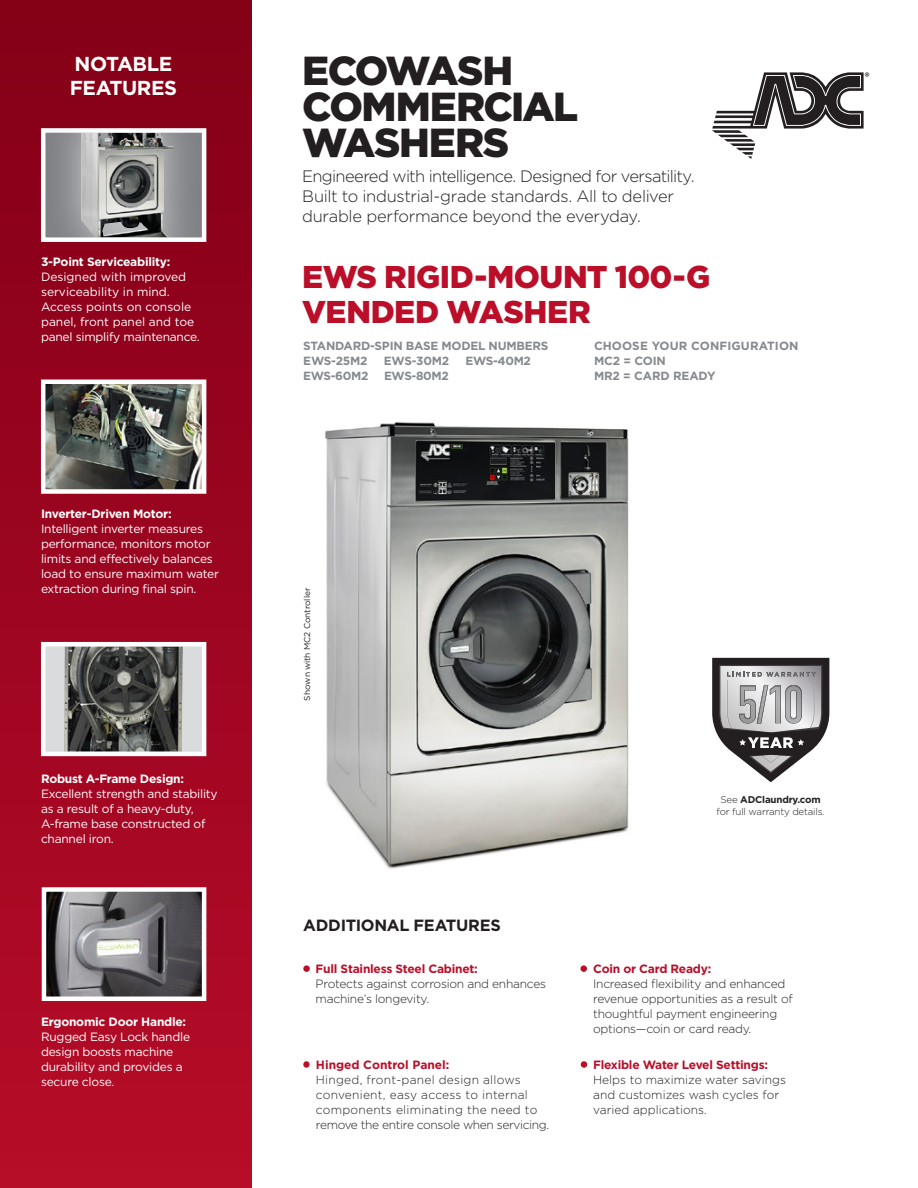
<style>
.page{position:relative;width:918px;height:1188px;background:#fff}
.page>*{position:absolute;margin:0;border:0;box-sizing:border-box;transform-origin:0 0}
.t1{font:900 40.5px/36px "Gotham";letter-spacing:-.035em;color:#231f20}
.t2{font:900 31.5px/34.5px "Gotham";letter-spacing:-.015em;color:#ba0e29}
.t3{font:700 20.25px/24.2px "Gotham";letter-spacing:-.02em;color:#fff}
.t4{font:300 16.5px/19.8px "Gotham";letter-spacing:-.03em;color:#231f20}
.t5{font:700 16.2px "Gotham";letter-spacing:-.02em;color:#231f20}
.t6{font:12px/15px "Gotham";letter-spacing:-.02em;color:#fff}
.t7{font:300 12px/15px "Gotham";letter-spacing:-.02em;color:#231f20}
.t8{font:300 12px/15px "Gotham";letter-spacing:.02em;color:#231f20}
.t9{font:12px/15px "Gotham";color:#fff}
.t10{font:300 12px/15px "Gotham";color:#231f20}
.t11{font:700 12px "Gotham";letter-spacing:-.02em;color:#fff}
.t12{font:700 11.85px/15px "Gotham";letter-spacing:-.02em;color:#868a8e}
.t13{font:700 11.85px "Gotham";letter-spacing:.01em;color:#868a8e}
.t14{font:300 9.75px "Gotham";letter-spacing:-.02em;color:#231f20}
.t15{font:700 9.75px "Gotham";letter-spacing:-.02em;color:#231f20}
.t16{font:8.4px "Gotham";letter-spacing:-.005em;color:#231f20}
.s1{font-size:11.25px}
.s2{font-weight:300}
.s3{font-weight:700;color:#ba0e29}
</style>
<div class="page">
<div style="left:0;top:0;width:252px;height:1188px;background:linear-gradient(to bottom,#840017,#b60c29)"></div>
<svg style="left:712px;top:658px;width:117px;height:124px"></svg>
<img style="left:325px;top:422px;width:304px;height:447px">
<svg style="left:712px;top:72px;width:157px;height:87px"></svg>
<div style="left:303px;top:965px;width:7px;height:7px;background:#ba0e29;border-radius:50%"></div>
<div style="left:581px;top:965px;width:6px;height:7px;background:#ba0e29;border-radius:50%"></div>
<div style="left:581px;top:1061px;width:6px;height:7px;background:#ba0e29;border-radius:50%"></div>
<svg style="left:303px;top:1061px;width:7px;height:7px"></svg>
<svg style="left:39px;top:640px;width:170px;height:118px;background:#847c7c"></svg>
<svg style="left:39px;top:126px;width:170px;height:118px;background:#9b9496"></svg>
<svg style="left:39px;top:377px;width:170px;height:119px;background:#756d6a"></svg>
<svg style="left:39px;top:885px;width:170px;height:118px;background:#857a7e"></svg>
<p class="t3" style="left:70px;top:52px;width:109px">NOTABLE<br>FEATURES</p>
<p class="t11" style="left:41px;top:254px;width:131px">3-Point Serviceability:</p>
<p class="t9" style="left:41px;top:269px;width:160px">Designed with improved serviceability in mind.<br>Access points on console panel, front panel and toe panel simplify maintenance.</p>
<p class="t11" style="left:41px;top:506px;width:132px">Inverter-Driven Motor:</p>
<p class="t6" style="left:41px;top:521px;width:179px">Intelligent inverter measures performance, monitors motor limits and effectively balances load to ensure maximum water extraction during final spin.</p>
<p class="t11" style="left:41px;top:771px;width:145px">Robust A-Frame Design:</p>
<p class="t6" style="left:41px;top:786px;width:178px">Excellent strength and stability as a result of a heavy-duty,<br>A-frame base constructed of channel iron.</p>
<p class="t11" style="left:41px;top:1014px;width:147px">Ergonomic Door Handle:</p>
<p class="t6" style="left:41px;top:1029px;width:151px">Rugged Easy Lock handle design boosts machine durability and provides a secure close<span class="s1">.</span></p>
<p class="t1" style="left:302px;top:52px;width:277px">ECOWASH<br>COMMERCIAL<br>WASHERS</p>
<p class="t4" style="left:302px;top:166px;width:394px">Engineered with intelligence. Designed for versatility.<br>Built to industrial-grade standards. All to deliver durable performance beyond the everyday.</p>
<p class="t2" style="left:302px;top:260px;width:410px">EWS RIGID-MOUNT 100-G<br>VENDED WASHER</p>
<p class="t12" style="left:303px;top:338px;width:247px">STANDARD-SPIN BASE MODEL NUMBERS</p>
<p class="t12" style="left:303px;top:353px;width:66px">EWS-25M2</p>
<p class="t12" style="left:384px;top:353px;width:67px">EWS-30M2</p>
<p class="t12" style="left:466px;top:353px;width:67px">EWS-40M2</p>
<p class="t12" style="left:303px;top:368px;width:67px">EWS-60M2</p>
<p class="t12" style="left:384px;top:368px;width:66px">EWS-80M2</p>
<p class="t13" style="left:594px;top:338px;width:206px">CHOOSE YOUR CONFIGURATION</p>
<p class="t12" style="left:594px;top:353px;width:123px">MC2 = COIN<br>MR2 = CARD READY</p>
<p class="t16" style="left:302px;top:701px;width:114px;rotate:-90deg">Shown with MC2 Controller</p>
<p class="t15" style="left:721px;top:793px;width:102px"><span class="s2">See</span> ADClaundry.com</p>
<p class="t14" style="left:717px;top:805px;width:109px">for full warranty details.</p>
<p class="t5" style="left:303px;top:914px;width:199px">ADDITIONAL FEATURES</p>
<p class="t7" style="left:316px;top:961px;width:232px"><span class="s3">Full Stainless Steel Cabinet:<br></span>Protects against corrosion and enhances machine’s longevity.</p>
<p class="t7" style="left:593px;top:961px;width:201px"><span class="s3">Coin or Card Ready:<br></span>Increased flexibility and enhanced revenue opportunities as a result of thoughtful payment engineering options—coin or card ready.</p>
<p class="t10" style="left:593px;top:1057px;width:194px"><span class="s3">Flexible Water Level Settings:<br></span>Helps to maximize water savings and customizes wash cycles for varied applications.</p>
<p class="t8" style="left:316px;top:1057px;width:235px"><span class="s3">Hinged Control Panel:<br></span>Hinged, front-panel design allows convenient, easy access to internal components eliminating the need to remove the entire console when servicing.</p>
</div>
